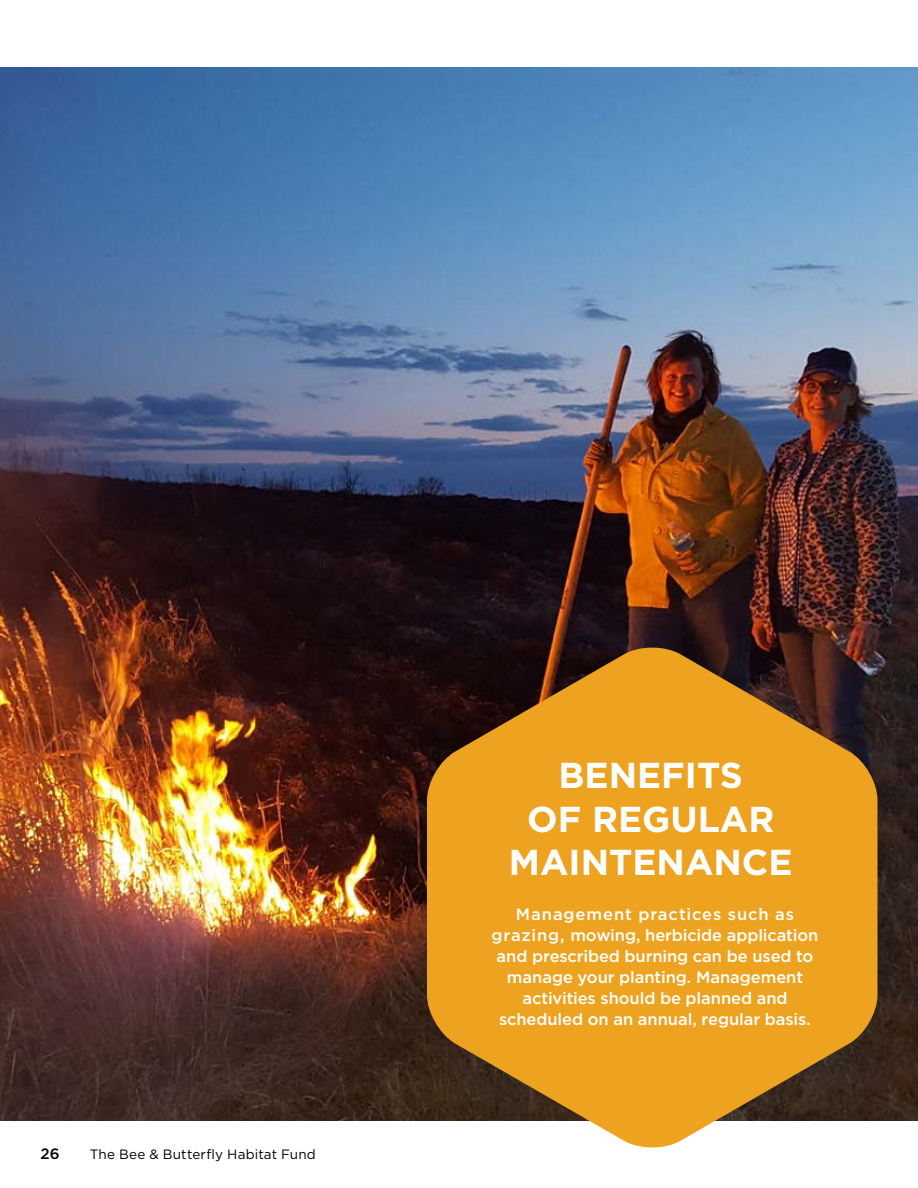
<style>
.page{position:relative;width:918px;height:1188px;background:#fff}
.page>*{position:absolute;margin:0;border:0;box-sizing:border-box;transform-origin:0 0}
.t1{font:700 36px/43.2px "Gotham";color:#fff;text-align:center}
.t2{font:500 16.5px/21px "Gotham";letter-spacing:-.005em;color:#fff;text-align:center}
.t3{font:500 15px "Gotham";color:#000}
.t4{font:13.5px "Gotham";letter-spacing:.015em;color:#000}
</style>
<div class="page">
<img style="left:0;top:68px;width:918px;height:1052px">
<svg style="left:427px;top:645px;width:450px;height:503px;background:#ca8d27"></svg>
<p class="t3" style="left:40px;top:1144px;width:21px">26</p>
<p class="t4" style="left:90px;top:1146px;width:228px">The Bee &amp; Butterfly Habitat Fund</p>
<h1 class="t1" style="left:509px;top:754px;width:285px">BENEFITS<br>OF REGULAR<br>MAINTENANCE</h1>
<p class="t2" style="left:492px;top:903px;width:328px">Management practices such as grazing, mowing, herbicide application and prescribed burning can be used to manage your planting. Management activities should be planned and scheduled on an annual, regular basis.</p>
</div>
